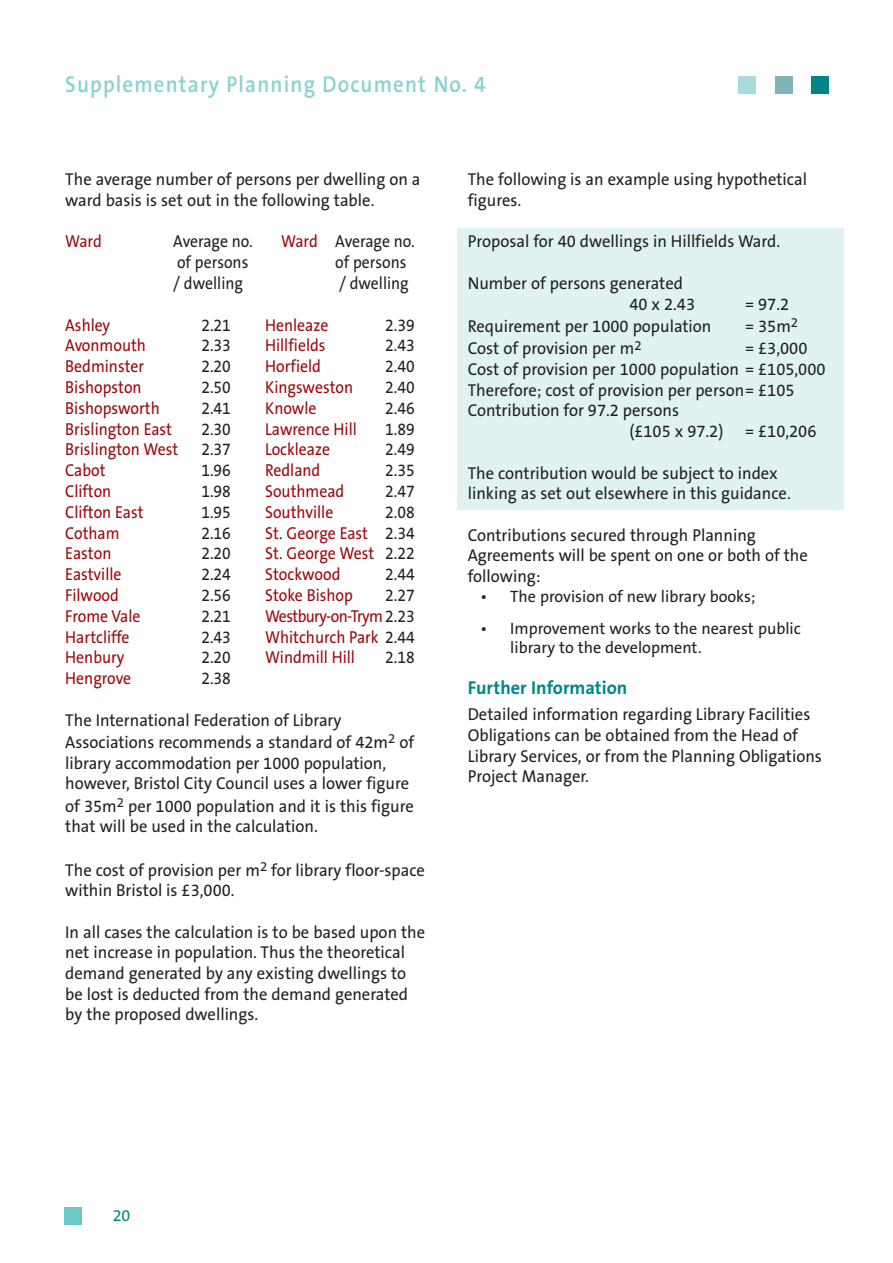
<style>
.page{position:relative;width:893px;height:1263px;background:#fff}
.page>*{position:absolute;margin:0;border:0;box-sizing:border-box;transform-origin:0 0}
.t1{font:600 23.1px "The Sans B6";letter-spacing:.055em;color:#89d2d1;scale:.91 1}
.t2{font:700 18.75px "The Sans B7";color:#008689}
.t3{font:17.4px "The Sans B5 Plain";color:#9d070d;scale:.91 1}
.t4{font:17.4px "The Sans B5 Plain";color:#231f20;scale:.91 1}
.t5{font:17.4px "The Sans B5 Plain";letter-spacing:-.04em;color:#9d070d;scale:.91 1}
.t6{font:17.25px/20.7px "The Sans B5 Plain";color:#231f20;scale:.96 1}
.t7{font:16.5px/19.5px "The Sans B5 Plain";color:#231f20}
.t8{font:16.5px "The Sans B5 Plain";color:#008689}
.s1{color:#9d070d}
.s2{color:#231f20}
</style>
<div class="page">
<div style="left:457px;top:229px;width:386px;height:281px;background:#e0f2f1"></div>
<div style="left:64px;top:1208px;width:17px;height:17px;background:#6ac8c7"></div>
<div style="left:738px;top:76px;width:18px;height:18px;background:#a8dbdb"></div>
<div style="left:812px;top:76px;width:17px;height:18px;background:#008689"></div>
<div style="left:775px;top:76px;width:17px;height:18px;background:#80b4b9"></div>
<h1 class="t1" style="left:65px;top:73px;width:464px">Supplementary Planning Document No. 4</h1>
<p class="t6" style="left:65px;top:170px;width:372px">The average number of persons per dwelling on a ward basis is set out in the following table.</p>
<p class="t3" style="left:65px;top:233px;width:42px">Ward</p>
<p class="t4" style="left:173px;top:233px;width:89px">Average no.</p>
<p class="t4" style="left:281px;top:233px;width:148px"><span class="s1">Ward</span> Average no.</p>
<p class="t4" style="left:177px;top:253px;width:80px">of persons</p>
<p class="t4" style="left:335px;top:253px;width:80px">of persons</p>
<p class="t4" style="left:173px;top:274px;width:78px">/ dwelling</p>
<p class="t4" style="left:339px;top:274px;width:78px">/ dwelling</p>
<p class="t3" style="left:65px;top:316px;width:51px">Ashley</p>
<p class="t4" style="left:201px;top:316px;width:34px">2.21</p>
<p class="t3" style="left:265px;top:316px;width:71px">Henleaze</p>
<p class="t4" style="left:385px;top:316px;width:34px">2.39</p>
<p class="t3" style="left:65px;top:336px;width:90px">Avonmouth</p>
<p class="t4" style="left:201px;top:336px;width:34px">2.33</p>
<p class="t3" style="left:265px;top:336px;width:68px">Hillfields</p>
<p class="t4" style="left:385px;top:336px;width:34px">2.43</p>
<p class="t3" style="left:65px;top:357px;width:88px">Bedminster</p>
<p class="t4" style="left:201px;top:357px;width:34px">2.20</p>
<p class="t3" style="left:265px;top:357px;width:63px">Horfield</p>
<p class="t4" style="left:385px;top:357px;width:34px">2.40</p>
<p class="t3" style="left:65px;top:378px;width:85px">Bishopston</p>
<p class="t4" style="left:201px;top:378px;width:34px">2.50</p>
<p class="t3" style="left:265px;top:378px;width:98px">Kingsweston</p>
<p class="t4" style="left:385px;top:378px;width:34px">2.40</p>
<p class="t3" style="left:65px;top:399px;width:105px">Bishopsworth</p>
<p class="t4" style="left:201px;top:399px;width:34px">2.41</p>
<p class="t3" style="left:265px;top:399px;width:58px">Knowle</p>
<p class="t4" style="left:385px;top:399px;width:34px">2.46</p>
<p class="t3" style="left:65px;top:420px;width:119px">Brislington East</p>
<p class="t4" style="left:201px;top:420px;width:34px">2.30</p>
<p class="t3" style="left:265px;top:420px;width:102px">Lawrence Hill</p>
<p class="t4" style="left:385px;top:420px;width:34px">1.89</p>
<p class="t3" style="left:65px;top:440px;width:126px">Brislington West</p>
<p class="t4" style="left:201px;top:440px;width:34px">2.37</p>
<p class="t3" style="left:265px;top:440px;width:73px">Lockleaze</p>
<p class="t4" style="left:385px;top:440px;width:34px">2.49</p>
<p class="t3" style="left:65px;top:461px;width:46px">Cabot</p>
<p class="t4" style="left:201px;top:461px;width:34px">1.96</p>
<p class="t3" style="left:265px;top:461px;width:62px">Redland</p>
<p class="t4" style="left:385px;top:461px;width:34px">2.35</p>
<p class="t3" style="left:65px;top:482px;width:52px">Clifton</p>
<p class="t4" style="left:201px;top:482px;width:34px">1.98</p>
<p class="t3" style="left:265px;top:482px;width:89px">Southmead</p>
<p class="t4" style="left:385px;top:482px;width:34px">2.47</p>
<p class="t3" style="left:65px;top:503px;width:88px">Clifton East</p>
<p class="t4" style="left:201px;top:503px;width:34px">1.95</p>
<p class="t3" style="left:265px;top:503px;width:76px">Southville</p>
<p class="t4" style="left:385px;top:503px;width:34px">2.08</p>
<p class="t3" style="left:65px;top:524px;width:61px">Cotham</p>
<p class="t4" style="left:201px;top:524px;width:34px">2.16</p>
<p class="t3" style="left:265px;top:524px;width:166px">St. George East <span class="s2">2.34</span></p>
<p class="t3" style="left:65px;top:544px;width:52px">Easton</p>
<p class="t4" style="left:201px;top:544px;width:34px">2.20</p>
<p class="t3" style="left:265px;top:544px;width:166px">St. George West <span class="s2">2.22</span></p>
<p class="t3" style="left:65px;top:565px;width:63px">Eastville</p>
<p class="t4" style="left:201px;top:565px;width:34px">2.24</p>
<p class="t3" style="left:265px;top:565px;width:84px">Stockwood</p>
<p class="t4" style="left:385px;top:565px;width:34px">2.44</p>
<p class="t3" style="left:65px;top:586px;width:60px">Filwood</p>
<p class="t4" style="left:201px;top:586px;width:34px">2.56</p>
<p class="t3" style="left:265px;top:586px;width:98px">Stoke Bishop</p>
<p class="t4" style="left:385px;top:586px;width:34px">2.27</p>
<p class="t3" style="left:65px;top:607px;width:84px">Frome Vale</p>
<p class="t4" style="left:201px;top:607px;width:34px">2.21</p>
<p class="t5" style="left:265px;top:607px;width:166px">Westbury-on-Trym <span class="s2">2.23</span></p>
<p class="t3" style="left:65px;top:628px;width:72px">Hartcliffe</p>
<p class="t4" style="left:201px;top:628px;width:34px">2.43</p>
<p class="t3" style="left:265px;top:628px;width:166px">Whitchurch Park <span class="s2">2.44</span></p>
<p class="t3" style="left:65px;top:648px;width:66px">Henbury</p>
<p class="t4" style="left:201px;top:648px;width:34px">2.20</p>
<p class="t3" style="left:265px;top:648px;width:100px">Windmill Hill</p>
<p class="t4" style="left:385px;top:648px;width:34px">2.18</p>
<p class="t3" style="left:65px;top:669px;width:74px">Hengrove</p>
<p class="t4" style="left:201px;top:669px;width:34px">2.38</p>
<p class="t6" style="left:65px;top:709px;width:365px;line-height:22.4px">The International Federation of Library<br>Associations recommends a standard of 42m<sup>2</sup> of</p>
<p class="t6" style="left:65px;top:753px;width:360px">library accommodation per 1000 population, however, Bristol City Council uses a lower figure</p>
<p class="t6" style="left:65px;top:796px;width:364px">of 35m<sup>2</sup> per 1000 population and it is this figure that will be used in the calculation.</p>
<p class="t6" style="left:65px;top:860px;width:376px">The cost of provision per m<sup>2</sup> for library floor-space within Bristol is £3,000.</p>
<p class="t6" style="left:65px;top:922px;width:376px">In all cases the calculation is to be based upon the net increase in population. Thus the theoretical demand generated by any existing dwellings to be lost is deducted from the demand generated by the proposed dwellings.</p>
<p class="t6" style="left:468px;top:170px;width:355px">The following is an example using hypothetical figures.</p>
<p class="t6" style="left:468px;top:232px;width:327px">Proposal for 40 dwellings in Hillfields Ward.</p>
<p class="t6" style="left:629px;top:273px;width:70px;text-indent:-162px">Number of persons generated<br>40 x 2.43</p>
<p class="t6" style="left:745px;top:294px;width:48px">= 97.2</p>
<p class="t6" style="left:468px;top:316px;width:255px">Requirement per 1000 population</p>
<p class="t6" style="left:745px;top:316px;width:57px">= 35m<sup>2</sup></p>
<p class="t6" style="left:468px;top:339px;width:183px">Cost of provision per m<sup>2</sup></p>
<p class="t6" style="left:745px;top:339px;width:66px">= £3,000</p>
<p class="t6" style="left:468px;top:359px;width:374px">Cost of provision per 1000 population = £105,000</p>
<p class="t6" style="left:468px;top:380px;width:342px">Therefore; cost of provision per person= £105</p>
<p class="t6" style="left:468px;top:401px;width:222px">Contribution for 97.2 persons</p>
<p class="t6" style="left:629px;top:421px;width:100px">(£105 x 97.2)</p>
<p class="t6" style="left:745px;top:421px;width:76px">= £10,206</p>
<p class="t6" style="left:468px;top:463px;width:338px">The contribution would be subject to index linking as set out elsewhere in this guidance.</p>
<p class="t6" style="left:468px;top:525px;width:356px">Contributions secured through Planning<br>Agreements will be spent on one or both of the following:</p>
<p class="t7" style="left:480px;top:587px;width:277px">• The provision of new library books;</p>
<p class="t7" style="left:510px;top:619px;width:292px;text-indent:-30px">• Improvement works to the nearest public library to the development.</p>
<p class="t2" style="left:468px;top:678px;width:161px">Further Information</p>
<p class="t6" style="left:468px;top:704px;width:370px">Detailed information regarding Library Facilities Obligations can be obtained from the Head of Library Services, or from the Planning Obligations Project Manager.</p>
<p class="t8" style="left:113px;top:1207px;width:19px">20</p>
</div>
